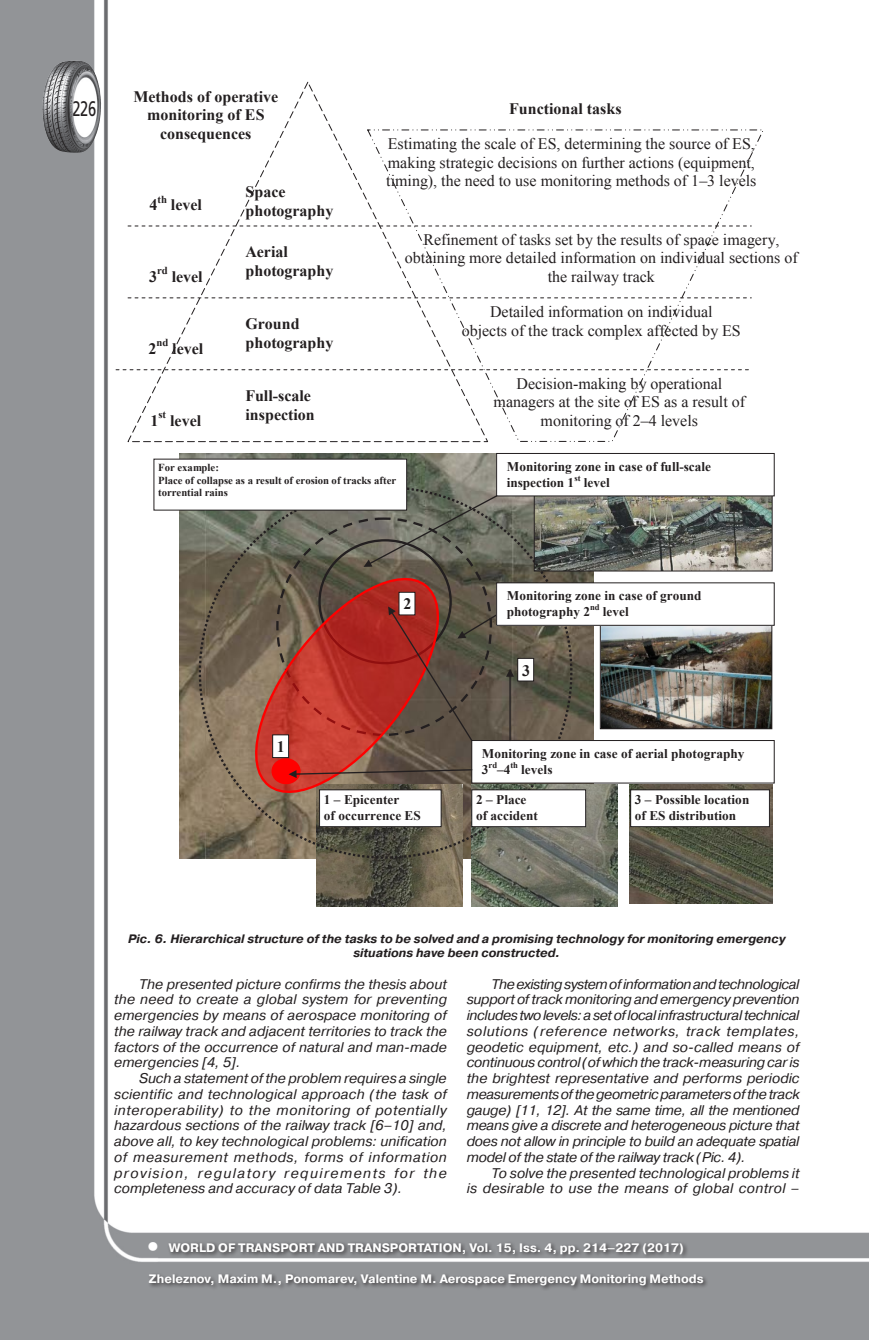
<style>
.page{position:relative;width:869px;height:1340px;background:#fff}
.page>*{position:absolute;margin:0;border:0;box-sizing:border-box;transform-origin:0 0}
.t1{font:700 24.5px "Pragmatica C";color:#fff}
.t2{font:21px "Free Set C";color:#231f20;scale:.7 1}
.t3{font:15.92px/18.6px "Times New Roman";color:#231f20;text-align:center}
.t4{font:700 15.92px/18.9px "Times New Roman";color:#231f20}
.vrez_engl{font:italic 14px/15.8px "Pragmatica C";color:#231f20;text-align:justify}
.t5{font:700 13.3px/15.4px "Times New Roman";color:#231f20}
.Podpisi{font:italic 700 12.25px/14px "Pragmatica C";color:#231f20;text-align:center}
.подвал_bottom{font:700 12.25px "Pragmatica C";color:#fff}
.Подвал_топ{font:700 12.25px "Pragmatica C";color:#fff}
.t6{font:700 10.67px/12.4px "Times New Roman";color:#231f20}
.t7{font:700 8.58px "Times New Roman";color:#231f20}
</style>
<div class="page">
<img style="left:0;top:0;width:868px;height:1339px">
<img style="left:42px;top:61px;width:33px;height:84px">
<img style="left:180px;top:454px;width:413px;height:404px">
<img style="left:535px;top:496px;width:235px;height:73px">
<div style="left:533px;top:484px;width:239px;height:87px;border:1px solid #231f20"></div>
<img style="left:601px;top:626px;width:169px;height:101px">
<div style="left:599px;top:601px;width:173px;height:128px;border:1px solid #231f20"></div>
<img style="left:629px;top:784px;width:143px;height:119px">
<img style="left:472px;top:784px;width:145px;height:122px">
<img style="left:317px;top:784px;width:145px;height:122px">
<svg style="left:243px;top:562px;width:207px;height:246px;background:#974a3d"></svg>
<div style="left:496px;top:453px;width:277px;height:43px;background:#fff"></div>
<div style="left:496px;top:453px;width:278px;height:43px;border:1px solid #231f20"></div>
<svg style="left:363px;top:494px;width:135px;height:73px;background:#6b6c60"></svg>
<div style="left:496px;top:583px;width:277px;height:42px;background:#fff"></div>
<div style="left:496px;top:582px;width:278px;height:44px;border:1px solid #231f20"></div>
<div style="left:471px;top:740px;width:302px;height:43px;background:#fff"></div>
<div style="left:471px;top:740px;width:303px;height:43px;border:1px solid #231f20"></div>
<svg style="left:288px;top:768px;width:185px;height:10px;background:#79483d"></svg>
<div style="left:272px;top:735px;width:16px;height:22px;background:#fff"></div>
<div style="left:272px;top:734px;width:17px;height:24px;border:1px solid #231f20"></div>
<svg style="left:388px;top:606px;width:110px;height:136px;background:#70443a"></svg>
<hr style="left:509px;top:675px;width:1px;height:65px;background:#231f20">
<svg style="left:506px;top:668px;width:8px;height:8px"></svg>
<div style="left:399px;top:592px;width:16px;height:23px;background:#fff"></div>
<div style="left:517px;top:658px;width:16px;height:23px;background:#fff"></div>
<div style="left:517px;top:658px;width:17px;height:23px;border:1px solid #231f20"></div>
<div style="left:319px;top:789px;width:122px;height:37px;background:#fff"></div>
<div style="left:319px;top:789px;width:122px;height:38px;border:1px solid #231f20"></div>
<div style="left:471px;top:789px;width:114px;height:37px;background:#fff"></div>
<div style="left:471px;top:789px;width:115px;height:38px;border:1px solid #231f20"></div>
<div style="left:630px;top:789px;width:139px;height:37px;background:#fff"></div>
<div style="left:630px;top:789px;width:139px;height:38px;border:1px solid #231f20"></div>
<div style="left:154px;top:459px;width:252px;height:51px;background:#fff"></div>
<div style="left:153px;top:458px;width:254px;height:52px;border:1px solid #231f20"></div>
<svg style="left:489px;top:129px;width:275px;height:313px"></svg>
<svg style="left:126px;top:81px;width:363px;height:361px"></svg>
<svg style="left:128px;top:225px;width:623px;height:1px"></svg>
<svg style="left:128px;top:297px;width:623px;height:1px"></svg>
<svg style="left:116px;top:369px;width:635px;height:1px"></svg>
<div style="left:147px;top:1240px;width:561px;height:51px;background:#231f20;opacity:.75"></div>
<h2 class="t2" style="left:72px;top:97px;width:35px">226</h2>
<p class="t4" style="left:133px;top:87px;width:146px;text-align:center">Methods of operative monitoring of ES consequences</p>
<p class="t6" style="left:157px;top:192px;width:11px">th</p>
<p class="t4" style="left:149px;top:195px;width:9px">4</p>
<p class="t4" style="left:171px;top:195px;width:32px">level</p>
<p class="t6" style="left:157px;top:264px;width:12px">rd</p>
<p class="t4" style="left:149px;top:267px;width:9px">3</p>
<p class="t4" style="left:172px;top:267px;width:32px">level</p>
<p class="t6" style="left:156px;top:336px;width:13px">nd</p>
<p class="t4" style="left:148px;top:338px;width:9px">2</p>
<p class="t4" style="left:172px;top:338px;width:32px">level</p>
<p class="t4" style="left:150px;top:410px;width:9px">1</p>
<p class="t6" style="left:158px;top:408px;width:9px">st</p>
<p class="t4" style="left:170px;top:410px;width:32px">level</p>
<p class="t4" style="left:245px;top:182px;width:89px">Space photography</p>
<p class="t4" style="left:245px;top:242px;width:89px">Aerial photography</p>
<p class="t4" style="left:245px;top:314px;width:89px">Ground photography</p>
<p class="t4" style="left:245px;top:386px;width:71px">Full-scale inspection</p>
<p class="t4" style="left:509px;top:99px;width:114px">Functional tasks</p>
<p class="t3" style="left:386px;top:134px;width:371px;text-align:justify">Estimating the scale of ES, determining the source of ES, making strategic decisions on further actions (equipment, timing), the need to use monitoring methods of 1–3 levels</p>
<p class="t3" style="left:405px;top:230px;width:394px">Refinement of tasks set by the results of space imagery, obtaining more detailed information on individual sections of the railway track</p>
<p class="t3" style="left:461px;top:302px;width:280px">Detailed information on individual<br>objects of the track complex affected by ES</p>
<p class="t3" style="left:493px;top:374px;width:253px">Decision-making by operational managers at the site of ES as a result of monitoring of 2–4 levels</p>
<p class="t6" style="left:158px;top:461px;width:239px">For example:<br>Place of collapse as a result of erosion of tracks after torrential rains</p>
<p class="t4" style="left:277px;top:736px;width:9px">1</p>
<p class="t4" style="left:403px;top:594px;width:9px">2</p>
<p class="t5" style="left:506px;top:458px;width:206px">Monitoring zone in case of full-scale inspection 1</p>
<p class="t7" style="left:574px;top:472px;width:8px">st</p>
<p class="t5" style="left:583px;top:474px;width:27px">level</p>
<p class="t5" style="left:506px;top:588px;width:196px">Monitoring zone in case of ground photography 2</p>
<p class="t7" style="left:590px;top:601px;width:11px">nd</p>
<p class="t5" style="left:602px;top:603px;width:27px">level</p>
<p class="t4" style="left:522px;top:660px;width:9px">3</p>
<p class="t5" style="left:481px;top:745px;width:264px">Monitoring zone in case of aerial photography<br>3</p>
<p class="t7" style="left:488px;top:758px;width:10px">rd</p>
<p class="t5" style="left:496px;top:761px;width:15px">–4</p>
<p class="t7" style="left:510px;top:758px;width:9px">th</p>
<p class="t5" style="left:521px;top:761px;width:33px">levels</p>
<p class="t5" style="left:324px;top:792px;width:98px">1 – Epicenter<br>of occurrence ES</p>
<p class="t5" style="left:476px;top:792px;width:63px">2 – Place of accident</p>
<p class="t5" style="left:634px;top:792px;width:116px">3 – Possible location of ES distribution</p>
<p class="Podpisi" style="left:128px;top:931px;width:658px">Pic. 6. Hierarchical structure of the tasks to be solved and a promising technology for monitoring emergency situations have been constructed.</p>
<p class="vrez_engl" style="left:114px;top:975px;width:334px;text-indent:25px">The presented picture confirms the thesis about the need to create a global system for preventing emergencies by means of aerospace monitoring of the railway track and adjacent territories to track the factors of the occurrence of natural and man-made emergencies [4, 5].</p>
<p class="vrez_engl" style="left:114px;top:1070px;width:334px;text-indent:25px">Such a statement of the problem requires a single scientific and technological approach (the task of interoperability) to the monitoring of potentially hazardous sections of the railway track [6–10] and, above all, to key technological problems: unification of measurement methods, forms of information provision, regulatory requirements for the completeness and accuracy of data Table 3).</p>
<p class="vrez_engl" style="left:466px;top:975px;width:334px;text-indent:25px">The existing system of information and technological support of track monitoring and emergency prevention includes two levels: a set of local infrastructural technical solutions (reference networks, track templates, geodetic equipment, etc.) and so-called means of continuous control (of which the track-measuring car is the brightest representative and performs periodic measurements of the geometric parameters of the track gauge) [11, 12]. At the same time, all the mentioned means give a discrete and heterogeneous picture that does not allow in principle to build an adequate spatial model of the state of the railway track (Pic. 4).</p>
<p class="vrez_engl" style="left:466px;top:1164px;width:334px;text-align:right">To solve the presented technological problems it<br>is desirable to use the means of global control –</p>
<h1 class="t1" style="left:145px;top:1232px;width:18px">•</h1>
<p class="Подвал_топ" style="left:169px;top:1241px;width:516px">WORLD OF TRANSPORT AND TRANSPORTATION, Vol. 15, Iss. 4, pp. 214–227 (2017)</p>
<p class="подвал_bottom" style="left:149px;top:1271px;width:556px">Zheleznov, Maxim M., Ponomarev, Valentine M. Aerospace Emergency Monitoring Methods</p>
</div>
